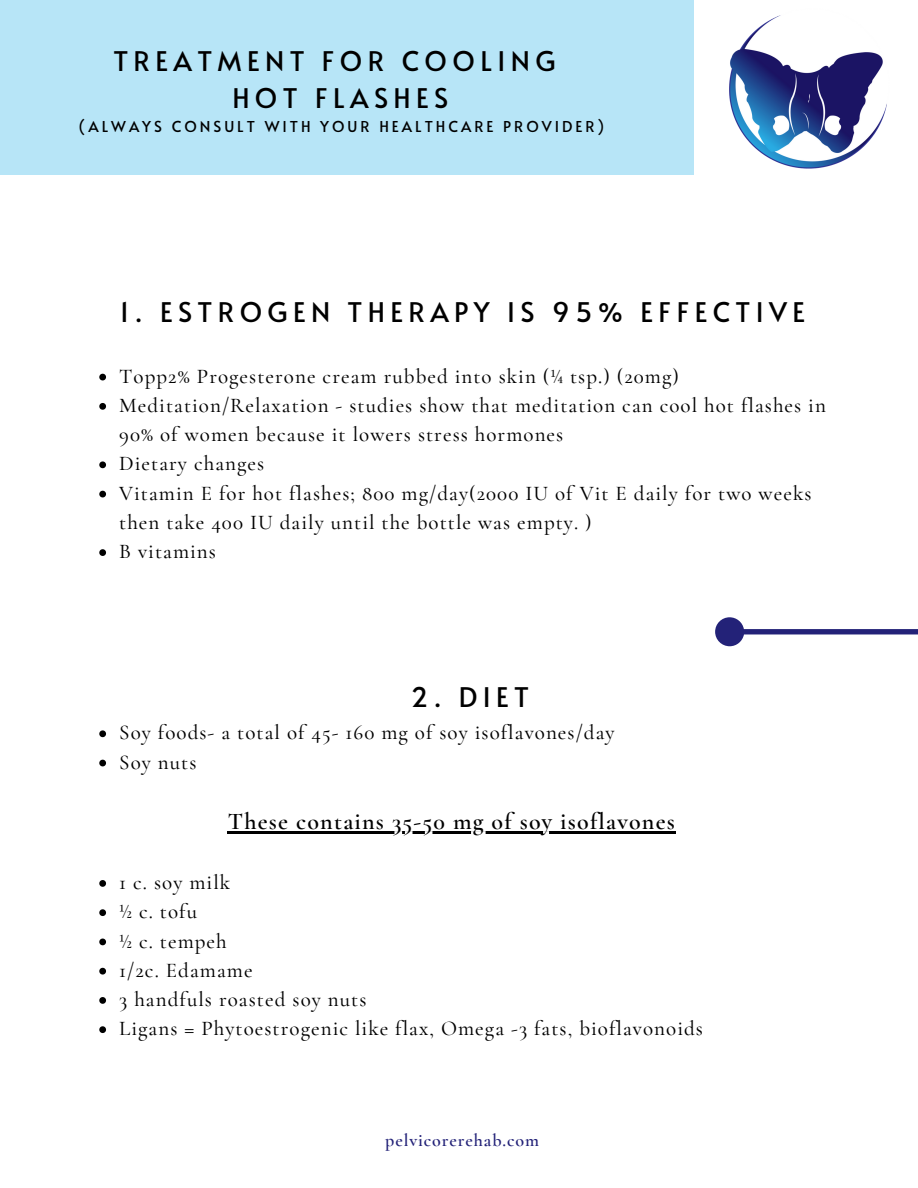
<style>
.page{position:relative;width:918px;height:1188px;background:#fff}
.page>*{position:absolute;margin:0;border:0;box-sizing:border-box;transform-origin:0 0}
.t1{font:27px/37.2px "Alata";letter-spacing:.2em;color:#000;text-align:center}
.t2{font:600 24px "Cormorant Garamond";letter-spacing:.05em;color:#000}
.t3{font:500 21px/29.2px "Cormorant Garamond";letter-spacing:.05em;color:#000}
.t4{font:600 18px "Cormorant Garamond";letter-spacing:.05em;color:#232278}
.t5{font:15px "Alata";letter-spacing:.2em;color:#000}
</style>
<div class="page">
<div style="left:0;top:0;width:694px;height:175px;background:#b7e5f7"></div>
<svg style="left:99px;top:730px;width:7px;height:7px"></svg>
<svg style="left:99px;top:760px;width:7px;height:6px"></svg>
<svg style="left:99px;top:880px;width:7px;height:7px"></svg>
<svg style="left:99px;top:909px;width:7px;height:7px"></svg>
<svg style="left:99px;top:939px;width:7px;height:6px"></svg>
<svg style="left:99px;top:968px;width:7px;height:7px"></svg>
<svg style="left:99px;top:997px;width:7px;height:7px"></svg>
<svg style="left:99px;top:1026px;width:7px;height:7px"></svg>
<hr style="left:228px;top:832px;width:448px;height:2px;background:#000">
<img style="left:729px;top:15px;width:158px;height:154px">
<svg style="left:99px;top:374px;width:7px;height:6px"></svg>
<svg style="left:99px;top:403px;width:7px;height:7px"></svg>
<svg style="left:99px;top:461px;width:7px;height:7px"></svg>
<svg style="left:99px;top:491px;width:7px;height:6px"></svg>
<svg style="left:99px;top:549px;width:7px;height:7px"></svg>
<svg style="left:715px;top:617px;width:203px;height:29px"></svg>
<p class="t1" style="left:113px;top:42px;width:444px">TREATMENT FOR COOLING<br>HOT FLASHES</p>
<p class="t5" style="left:79px;top:116px;width:527px">(ALWAYS CONSULT WITH YOUR HEALTHCARE PROVIDER)</p>
<p class="t1" style="left:119px;top:293px;width:687px">1. ESTROGEN THERAPY IS 95% EFFECTIVE</p>
<p class="t3" style="left:119px;top:361px;width:708px">Topp2% Progesterone cream rubbed into skin (¼ tsp.) (20mg)<br>Meditation/Relaxation - studies show that meditation can cool hot flashes in 90% of women because it lowers stress hormones<br>Dietary changes<br>Vitamin E for hot flashes; 800 mg/day(2000 IU of Vit E daily for two weeks then take 400 IU daily until the bottle was empty. )<br>B vitamins</p>
<p class="t1" style="left:411px;top:677px;width:120px">2. DIET</p>
<p class="t3" style="left:119px;top:718px;width:497px">Soy foods- a total of 45- 160 mg of soy isoflavones/day<br>Soy nuts</p>
<p class="t2" style="left:228px;top:807px;width:449px">These contains 35-50 mg of soy isoflavones</p>
<p class="t3" style="left:119px;top:868px;width:585px">1 c. soy milk<br>½ c. tofu<br>½ c. tempeh<br>1/2c. Edamame<br>3 handfuls roasted soy nuts<br>Ligans = Phytoestrogenic like flax, Omega -3 fats, bioflavonoids</p>
<p class="t4" style="left:385px;top:1130px;width:155px">pelvicorerehab.com</p>
</div>
